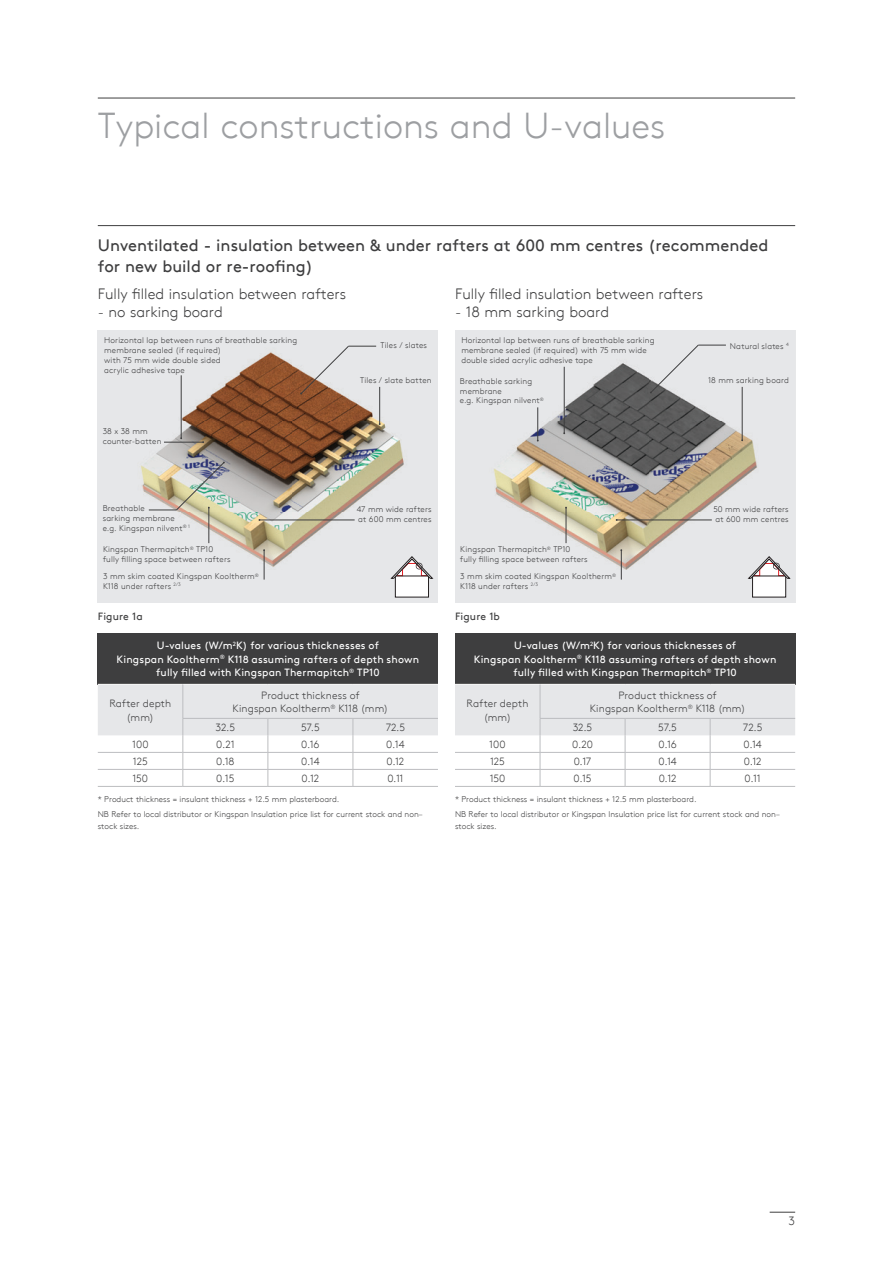
<style>
.page{position:relative;width:893px;height:1263px;background:#fff}
.page>*{position:absolute;margin:0;border:0;box-sizing:border-box;transform-origin:0 0}
.t1{font:300 36px "Kingspan Brown TT";color:#9d9fa2}
.t2{font:16.5px/21px "Kingspan Brown TT";color:#3e3e3f}
.t3{font:300 15px "Kingspan Brown TT";color:#3e3e3f}
.t4{font:300 12px "Kingspan Brown TT";color:#3e3e3f}
.t5{font:10.5px/13.5px "Kingspan Brown TT";letter-spacing:.015em;color:#fff;text-align:center}
.t6{font:300 10.5px/13.5px "Kingspan Brown TT";letter-spacing:.01em;color:#3e3e3f;text-align:center}
.t7{font:10.5px "Kingspan Brown TT";letter-spacing:.01em;color:#3e3e3f}
.t8{font:300 8.25px/9.8px "Kingspan Brown TT";letter-spacing:.015em;color:#3e3e3f}
</style>
<div class="page">
<svg style="left:770px;top:1212px;width:25px;height:1px"></svg>
<div style="left:98px;top:633px;width:340px;height:51px;background:#3e3e3f"></div>
<hr style="left:98px;top:786px;width:85px;height:1px;background:#bcbdc0">
<hr style="left:183px;top:786px;width:85px;height:1px;background:#bcbdc0">
<hr style="left:268px;top:786px;width:85px;height:1px;background:#bcbdc0">
<hr style="left:353px;top:786px;width:85px;height:1px;background:#bcbdc0">
<svg style="left:98px;top:684px;width:340px;height:102px"></svg>
<div style="left:455px;top:633px;width:340px;height:51px;background:#3e3e3f"></div>
<hr style="left:455px;top:786px;width:85px;height:1px;background:#bcbdc0">
<hr style="left:540px;top:786px;width:85px;height:1px;background:#bcbdc0">
<hr style="left:625px;top:786px;width:85px;height:1px;background:#bcbdc0">
<hr style="left:710px;top:786px;width:85px;height:1px;background:#bcbdc0">
<svg style="left:455px;top:684px;width:340px;height:102px"></svg>
<hr style="left:98px;top:98px;width:697px;height:1px;background:#3e3e3f">
<hr style="left:98px;top:225px;width:697px;height:1px;background:#3e3e3f">
<img style="left:98px;top:331px;width:340px;height:272px">
<img style="left:455px;top:331px;width:340px;height:272px">
<hr style="left:181px;top:375px;width:1px;height:63px;background:#3e3e3f">
<hr style="left:564px;top:367px;width:1px;height:66px;background:#3e3e3f">
<svg style="left:391px;top:556px;width:42px;height:41px"></svg>
<svg style="left:748px;top:556px;width:42px;height:41px"></svg>
<svg style="left:300px;top:345px;width:76px;height:49px;background:#d6d0cd"></svg>
<svg style="left:650px;top:344px;width:76px;height:49px;background:#dcdddf"></svg>
<hr style="left:379px;top:387px;width:1px;height:37px;background:#3e3e3f">
<hr style="left:742px;top:387px;width:1px;height:53px;background:#3e3e3f">
<hr style="left:164px;top:442px;width:39px;height:1px;background:#3e3e3f">
<hr style="left:259px;top:520px;width:96px;height:1px;background:#3e3e3f">
<hr style="left:617px;top:520px;width:95px;height:1px;background:#3e3e3f">
<hr style="left:209px;top:508px;width:1px;height:35px;background:#3e3e3f">
<img style="left:149px;top:462px;width:76px;height:49px">
<hr style="left:566px;top:508px;width:1px;height:35px;background:#3e3e3f">
<hr style="left:264px;top:550px;width:1px;height:30px;background:#3e3e3f">
<hr style="left:621px;top:550px;width:1px;height:30px;background:#3e3e3f">
<hr style="left:537px;top:407px;width:1px;height:34px;background:#3e3e3f">
<h1 class="t1" style="left:98px;top:99px;width:569px">Typical constructions and U-values</h1>
<h2 class="t2" style="left:98px;top:233px;width:672px">Unventilated - insulation between &amp; under rafters at 600 mm centres (recommended for new build or re-roofing)</h2>
<h3 class="t3" style="left:98px;top:282px;width:250px">Fully filled insulation between rafters</h3>
<h3 class="t3" style="left:98px;top:300px;width:127px">- no sarking board</h3>
<h3 class="t3" style="left:455px;top:282px;width:250px">Fully filled insulation between rafters</h3>
<h3 class="t3" style="left:455px;top:300px;width:156px">- 18 mm sarking board</h3>
<p class="t8" style="left:104px;top:335px;width:195px">Horizontal lap between runs of breathable sarking membrane sealed (if required)<br>with 75 mm wide double sided<br>acrylic adhesive tape</p>
<p class="t8" style="left:461px;top:335px;width:195px">Horizontal lap between runs of breathable sarking membrane sealed (if required) with 75 mm wide double sided acrylic adhesive tape</p>
<p class="t8" style="left:381px;top:339px;width:48px">Tiles / slates</p>
<p class="t8" style="left:730px;top:340px;width:60px">Natural slates <sup>4</sup></p>
<p class="t8" style="left:360px;top:374px;width:73px">Tiles / slate batten</p>
<p class="t8" style="left:708px;top:374px;width:82px">18 mm sarking board</p>
<p class="t8" style="left:460px;top:376px;width:85px">Breathable sarking membrane<br>e.g. Kingspan nilvent<sup>®</sup></p>
<p class="t8" style="left:103px;top:426px;width:60px">38 x 38 mm counter-batten</p>
<p class="t8" style="left:103px;top:503px;width:89px">Breathable<br>sarking membrane e.g. Kingspan nilvent<sup>®</sup> <sup>1</sup></p>
<p class="t8" style="left:357px;top:503px;width:76px">47 mm wide rafters at 600 mm centres</p>
<p class="t8" style="left:713px;top:503px;width:77px">50 mm wide rafters at 600 mm centres</p>
<p class="t8" style="left:103px;top:544px;width:129px">Kingspan Thermapitch<sup>®</sup> TP10 fully filling space between rafters</p>
<p class="t8" style="left:460px;top:544px;width:129px">Kingspan Thermapitch<sup>®</sup> TP10 fully filling space between rafters</p>
<p class="t8" style="left:103px;top:571px;width:157px">3 mm skim coated Kingspan Kooltherm<sup>®<br></sup>K118 under rafters <sup>2/3</sup></p>
<p class="t8" style="left:460px;top:571px;width:157px">3 mm skim coated Kingspan Kooltherm<sup>®<br></sup>K118 under rafters <sup>2/3</sup></p>
<p class="t7" style="left:98px;top:608px;width:46px">Figure 1a</p>
<p class="t7" style="left:455px;top:608px;width:46px">Figure 1b</p>
<p class="t5" style="left:117px;top:638px;width:304px">U-values (W/m<sup>2</sup>K) for various thicknesses of<br>Kingspan Kooltherm<sup>®</sup> K118 assuming rafters of depth shown fully filled with Kingspan Thermapitch<sup>®</sup> TP10</p>
<p class="t6" style="left:109px;top:696px;width:63px">Rafter depth (mm)</p>
<p class="t6" style="left:233px;top:687px;width:157px">Product thickness of<br>Kingspan Kooltherm<sup>®</sup> K118 (mm)</p>
<p class="t6" style="left:216px;top:720px;width:21px">32.5</p>
<p class="t6" style="left:301px;top:720px;width:20px">57.5</p>
<p class="t6" style="left:386px;top:720px;width:21px">72.5</p>
<p class="t6" style="left:132px;top:737px;width:18px">100</p>
<p class="t6" style="left:216px;top:737px;width:20px">0.21</p>
<p class="t6" style="left:301px;top:737px;width:20px">0.16</p>
<p class="t6" style="left:386px;top:737px;width:20px">0.14</p>
<p class="t6" style="left:133px;top:754px;width:16px">125</p>
<p class="t6" style="left:216px;top:754px;width:20px">0.18</p>
<p class="t6" style="left:301px;top:754px;width:20px">0.14</p>
<p class="t6" style="left:387px;top:754px;width:19px">0.12</p>
<p class="t6" style="left:133px;top:771px;width:17px">150</p>
<p class="t6" style="left:216px;top:771px;width:20px">0.15</p>
<p class="t6" style="left:301px;top:771px;width:19px">0.12</p>
<p class="t6" style="left:387px;top:771px;width:18px">0.11</p>
<p class="t8" style="left:98px;top:790px;width:326px;line-height:15.8px">* Product thickness = insulant thickness + 12.5 mm plasterboard.<br>NB Refer to local distributor or Kingspan Insulation price list for current stock and non–</p>
<p class="t8" style="left:98px;top:820px;width:43px">stock sizes.</p>
<p class="t5" style="left:474px;top:638px;width:304px">U-values (W/m<sup>2</sup>K) for various thicknesses of<br>Kingspan Kooltherm<sup>®</sup> K118 assuming rafters of depth shown fully filled with Kingspan Thermapitch<sup>®</sup> TP10</p>
<p class="t6" style="left:467px;top:696px;width:63px">Rafter depth (mm)</p>
<p class="t6" style="left:590px;top:687px;width:157px">Product thickness of<br>Kingspan Kooltherm<sup>®</sup> K118 (mm)</p>
<p class="t6" style="left:573px;top:720px;width:21px">32.5</p>
<p class="t6" style="left:658px;top:720px;width:20px">57.5</p>
<p class="t6" style="left:743px;top:720px;width:21px">72.5</p>
<p class="t6" style="left:489px;top:737px;width:18px">100</p>
<p class="t6" style="left:572px;top:737px;width:22px">0.20</p>
<p class="t6" style="left:658px;top:737px;width:20px">0.16</p>
<p class="t6" style="left:743px;top:737px;width:20px">0.14</p>
<p class="t6" style="left:490px;top:754px;width:16px">125</p>
<p class="t6" style="left:574px;top:754px;width:19px">0.17</p>
<p class="t6" style="left:658px;top:754px;width:20px">0.14</p>
<p class="t6" style="left:744px;top:754px;width:19px">0.12</p>
<p class="t6" style="left:490px;top:771px;width:17px">150</p>
<p class="t6" style="left:573px;top:771px;width:20px">0.15</p>
<p class="t6" style="left:659px;top:771px;width:19px">0.12</p>
<p class="t6" style="left:745px;top:771px;width:18px">0.11</p>
<p class="t8" style="left:455px;top:790px;width:326px;line-height:15.8px">* Product thickness = insulant thickness + 12.5 mm plasterboard.<br>NB Refer to local distributor or Kingspan Insulation price list for current stock and non–</p>
<p class="t8" style="left:455px;top:820px;width:43px">stock sizes.</p>
<h3 class="t4" style="left:789px;top:1212px;width:8px">3</h3>
</div>
